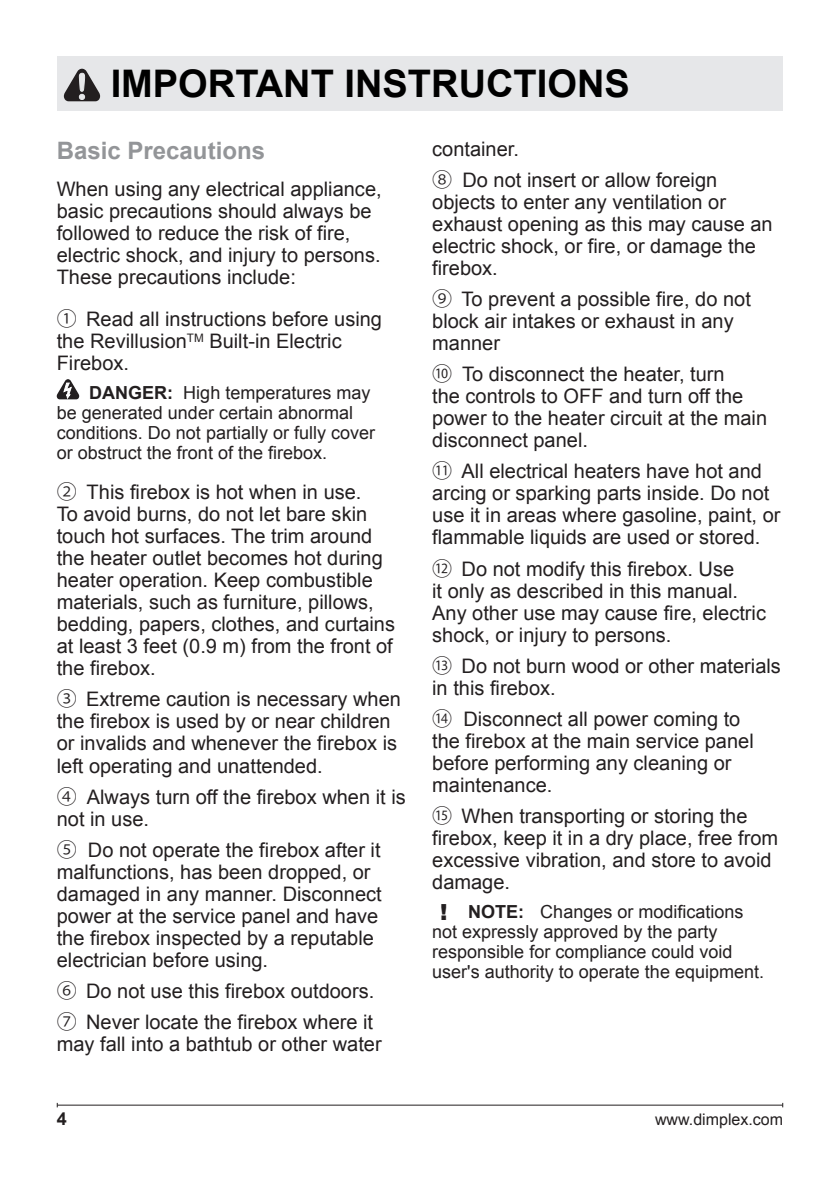
<style>
.page{position:relative;width:840px;height:1191px;background:#fff}
.page>*{position:absolute;margin:0;border:0;box-sizing:border-box;transform-origin:0 0}
.heading_1{font:700 38px "Arial";color:#000}
.heading_2{font:700 24px "Arial";color:#939598}
.t1{font:900 22.2px "Arial";color:#231f20}
.Body_Text{font:20px/22px "Arial";color:#231f20}
.Note{font:18px/20px "Arial";color:#231f20}
.Caution{font:18px/20px "Arial";color:#231f20}
.t2{font:700 18px "Arial";color:#231f20}
.t3{font:16px "Arial";color:#231f20}
.s1{font-family:"Koz Go Pro"}
.s2{font-weight:700}
</style>
<div class="page">
<hr style="left:57px;top:1104px;width:725px;height:1px;background:#231f20">
<div style="left:57px;top:57px;width:725px;height:54px;background:#e6e7e9"></div>
<svg style="left:57px;top:379px;width:22px;height:20px"></svg>
<svg style="left:64px;top:68px;width:36px;height:33px"></svg>
<p class="heading_1" style="left:111px;top:59px;width:520px">IMPORTANT INSTRUCTIONS</p>
<p class="heading_2" style="left:57px;top:135px;width:210px">Basic Precautions</p>
<p class="Body_Text" style="left:57px;top:178px;width:326px">When using any electrical appliance, basic precautions should always be followed to reduce the risk of fire, electric shock, and injury to persons.<br>These precautions include:</p>
<p class="Body_Text" style="left:57px;top:308px;width:326px"><span class="s1">①</span> Read all instructions before using the Revillusion<sup>TM</sup> Built-in Electric<br>Firebox.</p>
<p class="Caution" style="left:57px;top:383px;width:320px;text-indent:32px"><span class="s2">DANGER:</span> High temperatures may be generated under certain abnormal conditions. Do not partially or fully cover or obstruct the front of the firebox.</p>
<p class="Body_Text" style="left:57px;top:481px;width:339px"><span class="s1">②</span> This firebox is hot when in use.<br>To avoid burns, do not let bare skin touch hot surfaces. The trim around the heater outlet becomes hot during heater operation. Keep combustible materials, such as furniture, pillows, bedding, papers, clothes, and curtains at least 3 feet (0.9 m) from the front of the firebox.</p>
<p class="Body_Text" style="left:57px;top:688px;width:345px"><span class="s1">③</span> Extreme caution is necessary when the firebox is used by or near children or invalids and whenever the firebox is left operating and unattended.</p>
<p class="Body_Text" style="left:57px;top:785px;width:350px"><span class="s1">④</span> Always turn off the firebox when it is not in use.</p>
<p class="Body_Text" style="left:57px;top:838px;width:326px"><span class="s1">⑤</span> Do not operate the firebox after it malfunctions, has been dropped, or damaged in any manner. Disconnect power at the service panel and have the firebox inspected by a reputable electrician before using.</p>
<p class="Body_Text" style="left:57px;top:979px;width:319px"><span class="s1">⑥</span> Do not use this firebox outdoors.</p>
<p class="Body_Text" style="left:57px;top:1010px;width:326px"><span class="s1">⑦</span> Never locate the firebox where it may fall into a bathtub or other water</p>
<p class="Body_Text" style="left:432px;top:138px;width:88px">container.</p>
<p class="Body_Text" style="left:432px;top:169px;width:342px"><span class="s1">⑧</span> Do not insert or allow foreign objects to enter any ventilation or exhaust opening as this may cause an electric shock, or fire, or damage the firebox.</p>
<p class="Body_Text" style="left:432px;top:288px;width:320px"><span class="s1">⑨</span> To prevent a possible fire, do not block air intakes or exhaust in any manner</p>
<p class="Body_Text" style="left:432px;top:363px;width:336px"><span class="s1">⑩</span> To disconnect the heater, turn<br>the controls to OFF and turn off the power to the heater circuit at the main disconnect panel.</p>
<p class="Body_Text" style="left:432px;top:460px;width:349px"><span class="s1">⑪</span> All electrical heaters have hot and arcing or sparking parts inside. Do not use it in areas where gasoline, paint, or flammable liquids are used or stored.</p>
<p class="Body_Text" style="left:432px;top:557px;width:335px"><span class="s1">⑫</span> Do not modify this firebox. Use<br>it only as described in this manual.<br>Any other use may cause fire, electric shock, or injury to persons.</p>
<p class="Body_Text" style="left:432px;top:654px;width:350px"><span class="s1">⑬</span> Do not burn wood or other materials in this firebox.</p>
<p class="Body_Text" style="left:432px;top:707px;width:323px"><span class="s1">⑭</span> Disconnect all power coming to the firebox at the main service panel before performing any cleaning or maintenance.</p>
<p class="Body_Text" style="left:432px;top:804px;width:347px"><span class="s1">⑮</span> When transporting or storing the firebox, keep it in a dry place, free from excessive vibration, and store to avoid damage.</p>
<p class="Note" style="left:432px;top:901px;width:333px;text-indent:36px"><span class="s2">NOTE:</span> Changes or modifications not expressly approved by the party responsible for compliance could void user's authority to operate the equipment.</p>
<p class="t1" style="left:440px;top:895px;width:9px">!</p>
<p class="t2" style="left:57px;top:1106px;width:12px">4</p>
<p class="t3" style="left:654px;top:1108px;width:130px">www.dimplex.com</p>
</div>
